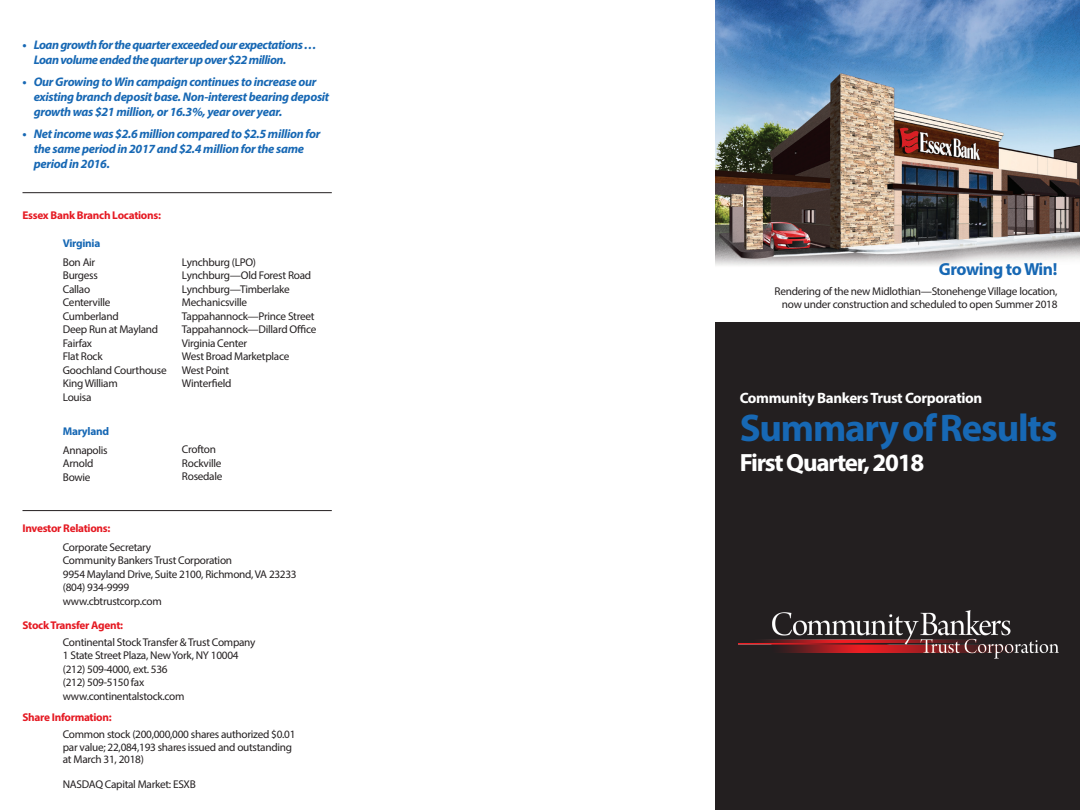
<style>
.page{position:relative;width:1080px;height:810px;background:#fff}
.page>*{position:absolute;margin:0;border:0;box-sizing:border-box;transform-origin:0 0}
.t1{font:700 38.75px "Myriad Pro";letter-spacing:-.03em;color:#1768b4}
.t2{font:700 25px "Myriad Pro";letter-spacing:-.05em;color:#fff}
.t3{font:700 17.5px "Myriad Pro";letter-spacing:-.025em;color:#1768b4}
.t4{font:700 15px "Myriad Pro";letter-spacing:-.025em;color:#fff}
.t5{font:italic 700 12.5px/15px "Myriad Pro";letter-spacing:-.025em;color:#1768b4}
.t6{font:11.25px/13.5px "Myriad Pro";letter-spacing:-.025em;color:#231f20}
.t7{font:700 11.25px "Myriad Pro";letter-spacing:-.025em;color:#e51a23}
.t8{font:700 11.25px "Myriad Pro";letter-spacing:-.025em;color:#1768b4}
</style>
<div class="page">
<div style="left:716px;top:0;width:364px;height:810px;background:#231f20"></div>
<hr style="left:22px;top:192px;width:310px;height:1px;background:#231f20">
<hr style="left:22px;top:510px;width:310px;height:1px;background:#231f20">
<img style="left:716px;top:0;width:364px;height:322px">
<img style="left:738px;top:610px;width:321px;height:49px">
<p class="t5" style="left:34px;top:36px;width:284px;text-indent:-11px">• Loan growth for the quarter exceeded our expectations …<br>Loan volume ended the quarter up over $22 million.</p>
<p class="t5" style="left:34px;top:74px;width:297px;text-indent:-11px">• Our Growing to Win campaign continues to increase our existing branch deposit base. Non-interest bearing deposit growth was $21 million, or 16.3%, year over year.</p>
<p class="t5" style="left:34px;top:126px;width:288px;text-indent:-11px">• Net income was $2.6 million compared to $2.5 million for the same period in 2017 and $2.4 million for the same period in 2016.</p>
<p class="t7" style="left:22px;top:208px;width:140px">Essex Bank Branch Locations:</p>
<p class="t8" style="left:63px;top:236px;width:39px">Virginia</p>
<p class="t6" style="left:63px;top:255px;width:105px">Bon Air<br>Burgess<br>Callao<br>Centerville<br>Cumberland<br>Deep Run at Mayland<br>Fairfax<br>Flat Rock<br>Goochland Courthouse<br>King William<br>Louisa</p>
<p class="t6" style="left:182px;top:255px;width:136px">Lynchburg (LPO)<br>Lynchburg—Old Forest Road<br>Lynchburg—Timberlake<br>Mechanicsville<br>Tappahannock—Prince Street<br>Tappahannock—Dillard Office<br>Virginia Center<br>West Broad Marketplace<br>West Point<br>Winterfield</p>
<p class="t8" style="left:63px;top:424px;width:48px">Maryland</p>
<p class="t6" style="left:63px;top:443px;width:46px">Annapolis<br>Arnold<br>Bowie</p>
<p class="t6" style="left:182px;top:443px;width:42px">Crofton<br>Rockville<br>Rosedale</p>
<p class="t7" style="left:23px;top:521px;width:89px">Investor Relations:</p>
<p class="t6" style="left:63px;top:540px;width:235px">Corporate Secretary<br>Community Bankers Trust Corporation<br>9954 Mayland Drive, Suite 2100, Richmond, VA 23233 (804) 934-9999<br>www.cbtrustcorp.com</p>
<p class="t6" style="left:63px;top:635px;width:194px">Continental Stock Transfer &amp; Trust Company<br>1 State Street Plaza, New York, NY 10004 (212) 509-4000, ext. 536<br>(212) 509-5150 fax www.continentalstock.com</p>
<p class="t6" style="left:63px;top:728px;width:234px;line-height:12.5px">Common stock (200,000,000 shares authorized $0.01 par value; 22,084,193 shares issued and outstanding at March 31, 2018)</p>
<p class="t6" style="left:63px;top:777px;width:135px">NASDAQ Capital Market: ESXB</p>
<p class="t7" style="left:23px;top:618px;width:102px">Stock Transfer Agent:</p>
<p class="t7" style="left:23px;top:710px;width:91px">Share Information:</p>
<h3 class="t3" style="left:939px;top:258px;width:120px">Growing to Win!</h3>
<p class="t6" style="left:775px;top:285px;width:284px;line-height:12.5px;text-align:right">Rendering of the new Midlothian—Stonehenge Village location, now under construction and scheduled to open Summer 2018</p>
<h3 class="t4" style="left:740px;top:388px;width:244px">Community Bankers Trust Corporation</h3>
<h1 class="t1" style="left:740px;top:402px;width:319px">Summary of Results</h1>
<h2 class="t2" style="left:740px;top:446px;width:186px">First Quarter, 2018</h2>
</div>
